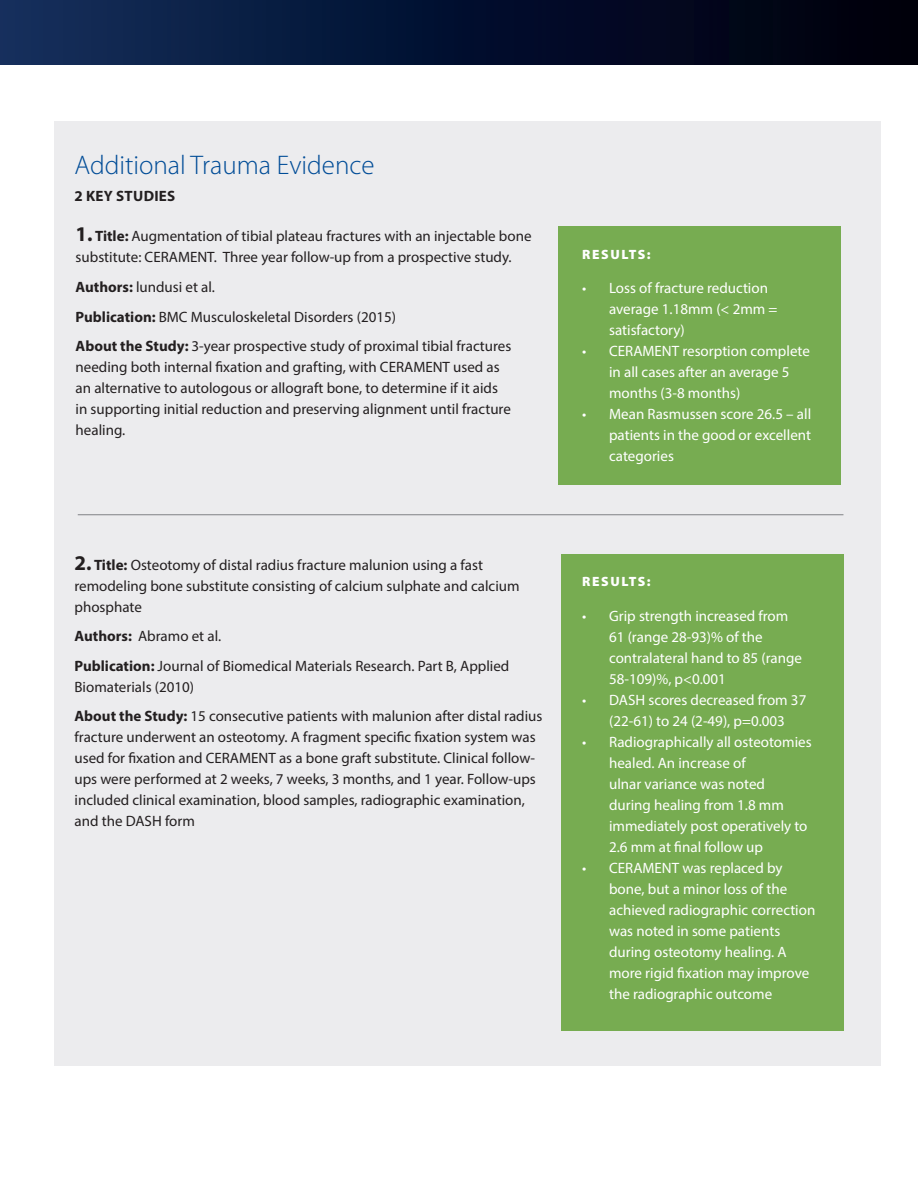
<style>
.page{position:relative;width:918px;height:1188px;background:#fff}
.page>*{position:absolute;margin:0;border:0;box-sizing:border-box;transform-origin:0 0}
.t1{font:300 27px "Myriad Pro";color:#004c97}
.t2{font:15px/21px "Myriad Pro";color:#231f20}
.t3{font:15px/21px "Myriad Pro";color:#fff}
.t4{font:700 15px "Myriad Pro";letter-spacing:.02em;color:#231f20}
.t5{font:900 13.5px "Myriad Pro";letter-spacing:.12em;color:#fff}
.s1{font-weight:700;font-size:21px}
.s2{font-weight:700}
</style>
<div class="page">
<div style="left:54px;top:122px;width:826px;height:944px;background:#ececee"></div>
<div style="left:561px;top:554px;width:282px;height:477px;background:#77ac51"></div>
<div style="left:558px;top:226px;width:283px;height:258px;background:#77ac51"></div>
<hr style="left:78px;top:515px;width:765px;height:1px;background:#808285">
<div style="left:0;top:0;width:918px;height:65px;background:linear-gradient(to right,#102c5b,#000008)"></div>
<p class="t1" style="left:75px;top:150px;width:302px">Additional Trauma Evidence</p>
<p class="t4" style="left:75px;top:186px;width:102px">2 KEY STUDIES</p>
<p class="t2" style="left:76px;top:226px;width:458px"><span class="s1">1.</span> <span class="s2">Title:</span> Augmentation of tibial plateau fractures with an injectable bone substitute: CERAMENT. Three year follow-up from a prospective study.</p>
<p class="t2" style="left:76px;top:276px;width:141px"><span class="s2">Authors:</span> lundusi et al.</p>
<p class="t2" style="left:76px;top:306px;width:322px"><span class="s2">Publication:</span> BMC Musculoskeletal Disorders (2015)</p>
<p class="t2" style="left:76px;top:335px;width:437px"><span class="s2">About the Study:</span> 3-year prospective study of proximal tibial fractures needing both internal fixation and grafting, with CERAMENT used as an alternative to autologous or allograft bone, to determine if it aids in supporting initial reduction and preserving alignment until fracture healing.</p>
<p class="t2" style="left:75px;top:554px;width:447px"><span class="s1">2.</span> <span class="s2">Title:</span> Osteotomy of distal radius fracture malunion using a fast remodeling bone substitute consisting of calcium sulphate and calcium phosphate</p>
<p class="t2" style="left:75px;top:625px;width:148px"><span class="s2">Authors:</span> Abramo et al.</p>
<p class="t2" style="left:75px;top:655px;width:436px"><span class="s2">Publication:</span> Journal of Biomedical Materials Research. Part B, Applied<br>Biomaterials (2010)</p>
<p class="t2" style="left:75px;top:705px;width:469px"><span class="s2">About the Study:</span> 15 consecutive patients with malunion after distal radius fracture underwent an osteotomy. A fragment specific fixation system was used for fixation and CERAMENT as a bone graft substitute. Clinical follow&shy;ups were performed at 2 weeks, 7 weeks, 3 months, and 1 year. Follow-ups included clinical examination, blood samples, radiographic examination, and the DASH form</p>
<p class="t5" style="left:582px;top:247px;width:70px">RESULTS:</p>
<p class="t3" style="left:609px;top:278px;width:170px;text-indent:-27px">• Loss of fracture reduction average 1.18mm (&lt; 2mm = satisfactory)</p>
<p class="t3" style="left:609px;top:341px;width:202px;text-indent:-27px">• CERAMENT resorption complete in all cases after an average 5 months (3-8 months)</p>
<p class="t3" style="left:609px;top:404px;width:204px;text-align:justify;text-indent:-27px">• Mean Rasmussen score 26.5 – all patients in the good or excellent categories</p>
<p class="t5" style="left:582px;top:574px;width:70px">RESULTS:</p>
<p class="t3" style="left:609px;top:605px;width:194px;text-indent:-27px">• Grip strength increased from<br>61 (range 28-93)% of the contralateral hand to 85 (range<br>58-109)%, p&lt;0.001</p>
<p class="t3" style="left:582px;top:689px;width:226px;text-align:center">• DASH scores decreased from 37 (22-61) to 24 (2-49), p=0.003</p>
<p class="t3" style="left:609px;top:731px;width:204px;text-indent:-27px">• Radiographically all osteotomies healed. An increase of<br>ulnar variance was noted<br>during healing from 1.8 mm immediately post operatively to<br>2.6 mm at final follow up</p>
<p class="t3" style="left:609px;top:857px;width:208px;text-indent:-27px">• CERAMENT was replaced by bone, but a minor loss of the achieved radiographic correction was noted in some patients during osteotomy healing. A more rigid fixation may improve the radiographic outcome</p>
</div>
